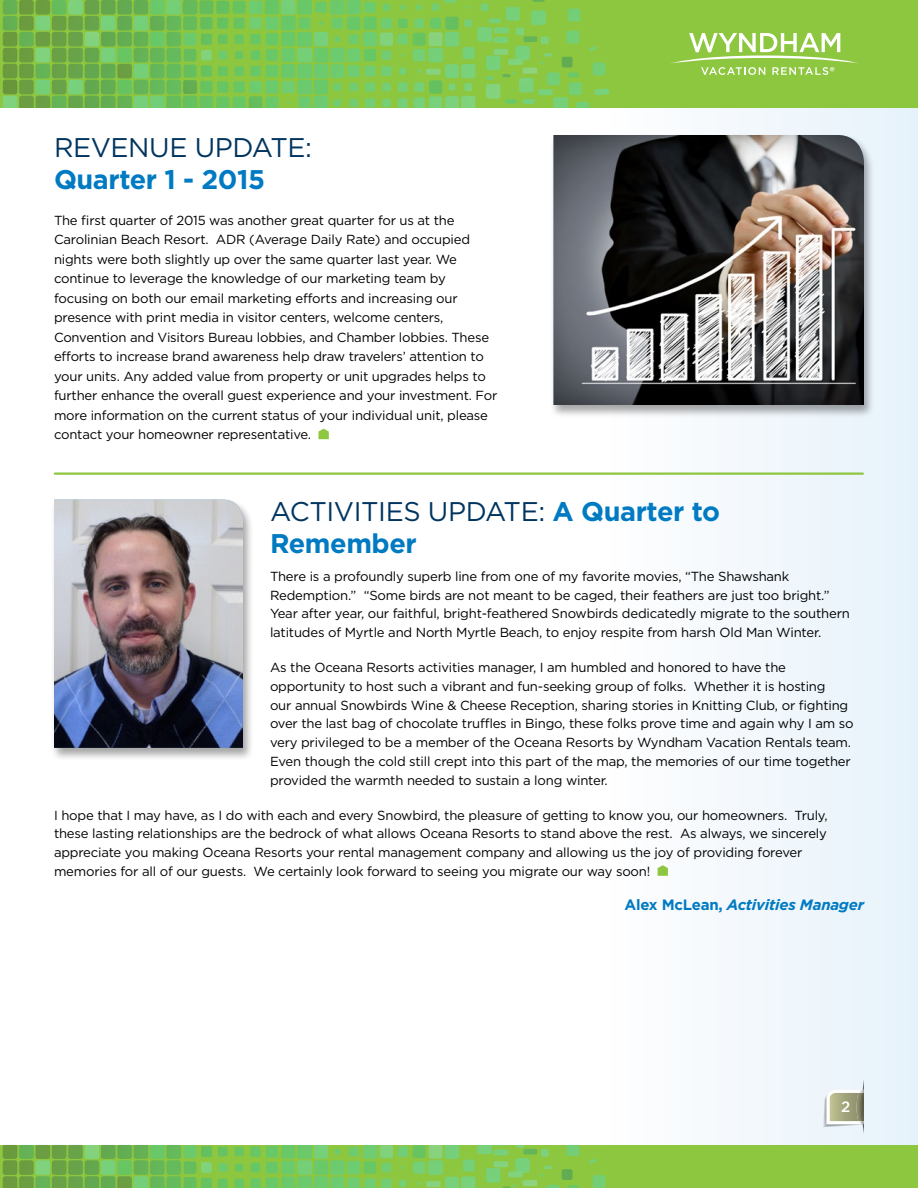
<style>
.page{position:relative;width:918px;height:1188px;background:#fff}
.page>*{position:absolute;margin:0;border:0;box-sizing:border-box;transform-origin:0 0}
.t1{font:700 27px/32.4px "Gotham";letter-spacing:-.015em;color:#007ac2}
.t2{font:27px "Gotham";letter-spacing:-.015em;color:#00355f}
.t3{font:italic 700 15px "Gotham";letter-spacing:-.015em;color:#007ac2}
.t4{font:500 15px "Gotham";color:#fff}
.t5{font:13.2px/18.8px "Gotham";letter-spacing:-.015em;color:#000}
.s1{font-weight:400;color:#00355f}
.s2{font-style:normal}
</style>
<div class="page">
<div style="left:0;top:0;width:918px;height:1159px;background:linear-gradient(to right,#fff,#f1f7fc)"></div>
<div style="left:0;top:1145px;width:918px;height:43px;background:#8dc63f"></div>
<div style="left:0;top:0;width:918px;height:108px;background:#8dc63f"></div>
<svg style="left:3px;top:0;width:606px;height:108px"></svg>
<svg style="left:593px;top:1175px;width:12px;height:13px"></svg>
<svg style="left:235px;top:1147px;width:9px;height:9px"></svg>
<svg style="left:218px;top:1147px;width:10px;height:9px"></svg>
<svg style="left:235px;top:1164px;width:8px;height:8px"></svg>
<svg style="left:234px;top:1179px;width:10px;height:9px"></svg>
<svg style="left:218px;top:1179px;width:10px;height:9px"></svg>
<svg style="left:218px;top:1163px;width:9px;height:9px"></svg>
<svg style="left:3px;top:1145px;width:209px;height:43px"></svg>
<svg style="left:589px;top:1158px;width:8px;height:6px"></svg>
<svg style="left:250px;top:1145px;width:329px;height:43px"></svg>
<svg style="left:670px;top:33px;width:189px;height:42px"></svg>
<svg style="left:823px;top:1080px;width:42px;height:54px;background:#d0d5c9"></svg>
<img style="left:856px;top:1093px;width:8px;height:28px">
<hr style="left:55px;top:472px;width:808px;height:3px;background:#8dc63f">
<svg style="left:318px;top:429px;width:11px;height:10px"></svg>
<div style="left:550px;top:133px;width:325px;height:285px;background:#000;opacity:.35"></div>
<img style="left:554px;top:135px;width:310px;height:270px">
<div style="left:50px;top:498px;width:204px;height:263px;background:#000;opacity:.35"></div>
<img style="left:54px;top:500px;width:189px;height:248px">
<svg style="left:658px;top:865px;width:10px;height:11px"></svg>
<h1 class="t2" style="left:54px;top:131px;width:260px">REVENUE UPDATE:</h1>
<h1 class="t1" style="left:54px;top:163px;width:213px">Quarter 1 - 2015</h1>
<p class="t5" style="left:54px;top:210px;width:445px;line-height:19.5px">The first quarter of 2015 was another great quarter for us at the Carolinian Beach Resort. ADR (Average Daily Rate) and occupied nights were both slightly up over the same quarter last year. We continue to leverage the knowledge of our marketing team by focusing on both our email marketing efforts and increasing our presence with print media in visitor centers, welcome centers, Convention and Visitors Bureau lobbies, and Chamber lobbies. These efforts to increase brand awareness help draw travelers’ attention to your units. Any added value from property or unit upgrades helps to further enhance the overall guest experience and your investment. For more information on the current status of your individual unit, please contact your homeowner representative.</p>
<h1 class="t1" style="left:270px;top:495px;width:452px"><span class="s1">ACTIVITIES UPDATE:</span> A Quarter to<br>Remember</h1>
<p class="t5" style="left:270px;top:567px;width:581px">There is a profoundly superb line from one of my favorite movies, “The Shawshank Redemption.” “Some birds are not meant to be caged, their feathers are just too bright.” Year after year, our faithful, bright-feathered Snowbirds dedicatedly migrate to the southern latitudes of Myrtle and North Myrtle Beach, to enjoy respite from harsh Old Man Winter.</p>
<p class="t5" style="left:270px;top:658px;width:585px">As the Oceana Resorts activities manager, I am humbled and honored to have the opportunity to host such a vibrant and fun-seeking group of folks. Whether it is hosting<br>our annual Snowbirds Wine &amp; Cheese Reception, sharing stories in Knitting Club, or fighting over the last bag of chocolate truffles in Bingo, these folks prove time and again why I am so very privileged to be a member of the Oceana Resorts by Wyndham Vacation Rentals team.<br>Even though the cold still crept into this part of the map, the memories of our time together provided the warmth needed to sustain a long winter.</p>
<p class="t5" style="left:54px;top:805px;width:775px">I hope that I may have, as I do with each and every Snowbird, the pleasure of getting to know you, our homeowners. Truly, these lasting relationships are the bedrock of what allows Oceana Resorts to stand above the rest. As always, we sincerely appreciate you making Oceana Resorts your rental management company and allowing us the joy of providing forever memories for all of our guests. We certainly look forward to seeing you migrate our way soon!</p>
<p class="t3" style="left:625px;top:896px;width:241px"><span class="s2">Alex McLean,</span> Activities Manager</p>
<p class="t4" style="left:841px;top:1098px;width:11px">2</p>
</div>
